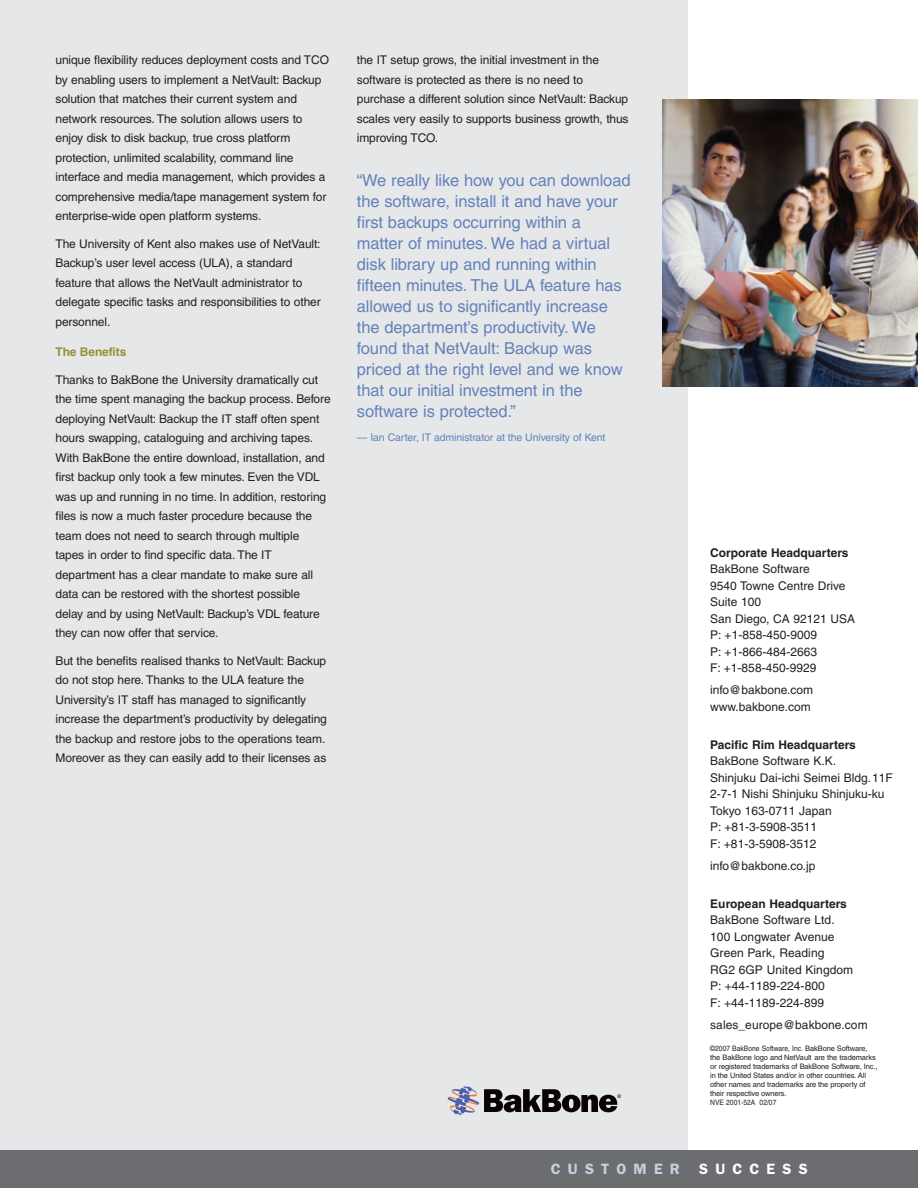
<style>
.page{position:relative;width:918px;height:1188px;background:#fff}
.page>*{position:absolute;margin:0;border:0;box-sizing:border-box;transform-origin:0 0}
.t1{font:16.5px/21px "Helvetica";letter-spacing:-.005em;color:#6382ba}
.t2{font:600 15px "Franklin Gothic";letter-spacing:.48em;color:#c8d0e6}
.t3{font:600 15px "Franklin Gothic";letter-spacing:.48em;color:#fff}
.t4{font:12px/19.5px "Helvetica";letter-spacing:-.01em;color:#231f20}
.t5{font:700 12px "Helvetica";color:#231f20}
.t6{font:700 12px "Helvetica";letter-spacing:-.01em;color:#979136}
.t7{font:10.5px "Helvetica";letter-spacing:-.01em;color:#6382ba}
.t8{font:7.5px/9px "Helvetica";letter-spacing:-.015em;color:#231f20;scale:.9 1}
</style>
<div class="page">
<div style="left:0;top:0;width:688px;height:1161px;background:#e6e7e9"></div>
<img style="left:663px;top:100px;width:255px;height:287px">
<div style="left:0;top:1151px;width:918px;height:37px;background:#6c6d70"></div>
<svg style="left:448px;top:1086px;width:173px;height:29px"></svg>
<p class="t4" style="left:56px;top:51px;width:275px">unique flexibility reduces deployment costs and TCO by enabling users to implement a NetVault: Backup solution that matches their current system and network resources. The solution allows users to enjoy disk to disk backup, true cross platform protection, unlimited scalability, command line interface and media management, which provides a comprehensive media/tape management system for enterprise-wide open platform systems.</p>
<p class="t4" style="left:56px;top:235px;width:267px">The University of Kent also makes use of NetVault:<br>Backup’s user level access (ULA), a standard feature that allows the NetVault administrator to delegate specific tasks and responsibilities to other personnel.</p>
<p class="t6" style="left:56px;top:347px;width:72px">The Benefits</p>
<p class="t4" style="left:56px;top:371px;width:277px">Thanks to BakBone the University dramatically cut the time spent managing the backup process. Before deploying NetVault: Backup the IT staff often spent hours swapping, cataloguing and archiving tapes.<br>With BakBone the entire download, installation, and first backup only took a few minutes. Even the VDL was up and running in no time. In addition, restoring files is now a much faster procedure because the team does not need to search through multiple tapes in order to find specific data. The IT department has a clear mandate to make sure all data can be restored with the shortest possible delay and by using NetVault: Backup’s VDL feature they can now offer that service.</p>
<p class="t4" style="left:56px;top:652px;width:273px">But the benefits realised thanks to NetVault: Backup do not stop here. Thanks to the ULA feature the University’s IT staff has managed to significantly increase the department’s productivity by delegating the backup and restore jobs to the operations team.<br>Moreover as they can easily add to their licenses as</p>
<p class="t4" style="left:357px;top:51px;width:273px">the IT setup grows, the initial investment in the software is protected as there is no need to purchase a different solution since NetVault: Backup scales very easily to supports business growth, thus improving TCO.</p>
<p class="t1" style="left:357px;top:171px;width:275px">“We really like how you can download the software, install it and have your first backups occurring within a matter of minutes. We had a virtual disk library up and running within fifteen minutes. The ULA feature has allowed us to significantly increase the department’s productivity. We found that NetVault: Backup was priced at the right level and we know that our initial investment in the software is protected.”</p>
<p class="t7" style="left:357px;top:434px;width:250px">— Ian Carter, IT administrator at the University of Kent</p>
<p class="t5" style="left:710px;top:548px;width:140px">Corporate Headquarters</p>
<p class="t4" style="left:710px;top:562px;width:146px;line-height:16.5px">BakBone Software<br>9540 Towne Centre Drive<br>Suite 100<br>San Diego, CA 92121 USA<br>P: +1-858-450-9009<br>P: +1-866-484-2663<br>F: +1-858-450-9929</p>
<p class="t4" style="left:710px;top:683px;width:105px;line-height:16.5px">info@bakbone.com www.bakbone.com</p>
<p class="t5" style="left:710px;top:740px;width:147px">Pacific Rim Headquarters</p>
<p class="t4" style="left:710px;top:754px;width:184px;line-height:16.5px">BakBone Software K.K.<br>Shinjuku Dai-ichi Seimei Bldg.11F<br>2-7-1 Nishi Shinjuku Shinjuku-ku<br>Tokyo 163-0711 Japan<br>P: +81-3-5908-3511<br>F: +81-3-5908-3512</p>
<p class="t4" style="left:710px;top:857px;width:107px">info@bakbone.co.jp</p>
<p class="t5" style="left:710px;top:899px;width:138px">European Headquarters</p>
<p class="t4" style="left:710px;top:913px;width:144px;line-height:16.5px">BakBone Software Ltd.<br>100 Longwater Avenue<br>Green Park, Reading<br>RG2 6GP United Kingdom<br>P: +44-1189-224-800<br>F: +44-1189-224-899</p>
<p class="t4" style="left:710px;top:1016px;width:159px">sales_europe@bakbone.com</p>
<p class="t8" style="left:710px;top:1044px;width:187px">©2007 BakBone Software, Inc. BakBone Software, the BakBone logo and NetVault are the trademarks or registered trademarks of BakBone Software, Inc., in the United States and/or in other countries. All other names and trademarks are the property of their respective owners.<br>NVE 2001-52A 02/07</p>
<p class="t2" style="left:551px;top:1160px;width:130px">CUSTOMER</p>
<p class="t3" style="left:699px;top:1160px;width:110px">SUCCESS</p>
</div>
